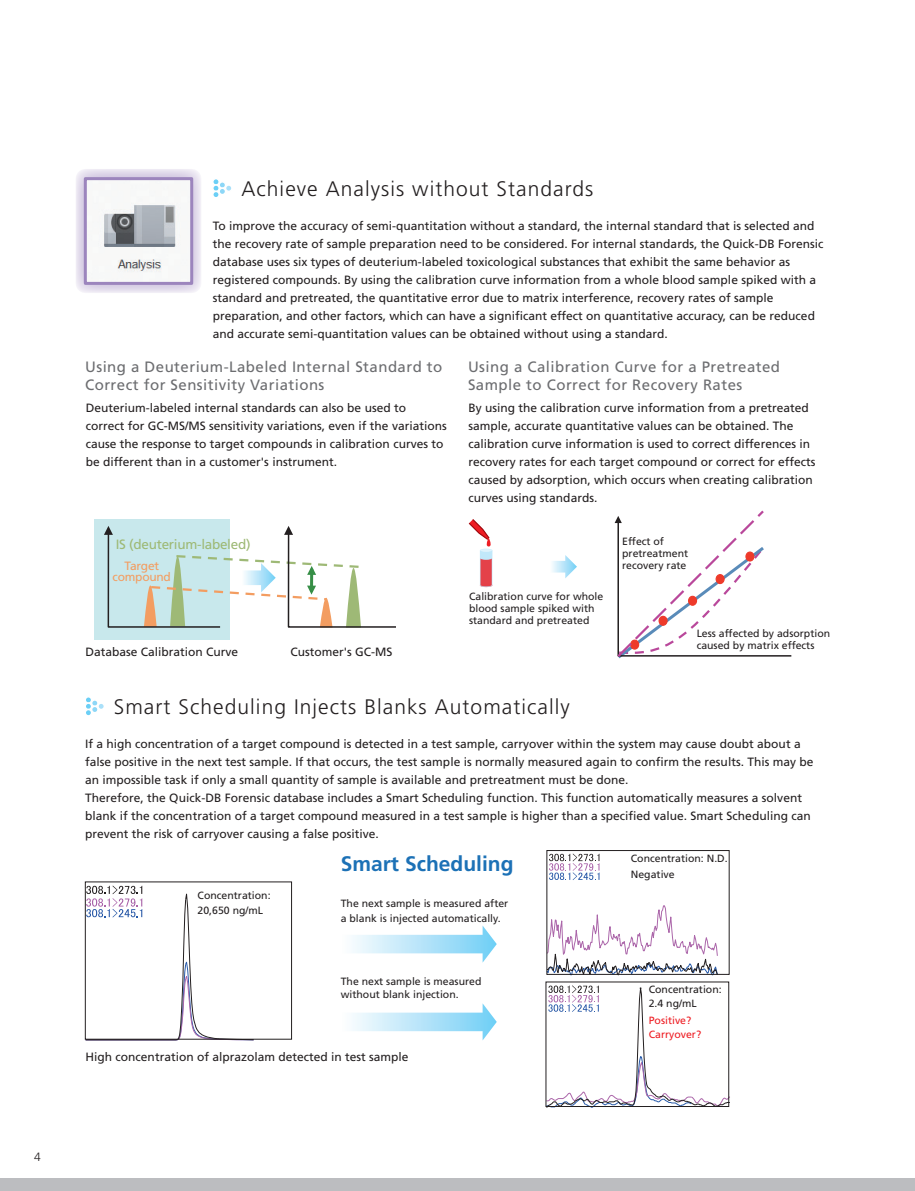
<style>
.page{position:relative;width:915px;height:1191px;background:#fff}
.page>*{position:absolute;margin:0;border:0;box-sizing:border-box;transform-origin:0 0}
.t1{font:300 21px "Frutiger";letter-spacing:.05em;color:#231f20}
.t2{font:700 21px "Frutiger LT Std";color:#1c71b6}
.t3{font:15px/18px "Frutiger LT Std";letter-spacing:.03em;color:#6c6d70}
.t4{font:13.5px "Frutiger LT Std";letter-spacing:-.02em;color:#9eb975}
.t5{font:12px/18px "Frutiger LT Std";color:#231f20}
.t6{font:12px/10.5px "Frutiger LT Std";letter-spacing:-.02em;color:#f39d61;text-align:center}
.t7{font:300 12px "Frutiger LT Std";color:#231f20}
.t8{font:10.5px/12px "Frutiger LT Std";color:#231f20}
.t9{font:10.5px/13.5px "Frutiger LT Std";color:#ee1d23}
</style>
<div class="page">
<div style="left:94px;top:519px;width:135px;height:120px;background:#c8e8ec"></div>
<hr style="left:617px;top:655px;width:174px;height:1px;background:#231f20">
<svg style="left:614px;top:510px;width:153px;height:149px"></svg>
<svg style="left:85px;top:885px;width:169px;height:155px"></svg>
<div style="left:85px;top:881px;width:207px;height:158px;border:1px solid #231f20"></div>
<svg style="left:546px;top:905px;width:171px;height:70px"></svg>
<div style="left:546px;top:850px;width:183px;height:124px;border:1px solid #231f20"></div>
<svg style="left:545px;top:984px;width:185px;height:124px"></svg>
<div style="left:212px;top:178px;width:8px;height:8px;border:2px solid #fff;border-radius:50%"></div>
<div style="left:212px;top:184px;width:8px;height:8px;border:2px solid #fff;border-radius:50%"></div>
<div style="left:213px;top:191px;width:6px;height:7px;background:#6bcff6;border-radius:50%"></div>
<div style="left:212px;top:191px;width:8px;height:7px;border:2px solid #fff;border-radius:50%"></div>
<svg style="left:213px;top:179px;width:10px;height:12px"></svg>
<div style="left:218px;top:181px;width:8px;height:8px;border:2px solid #fff;border-radius:50%"></div>
<div style="left:219px;top:188px;width:6px;height:7px;background:#8dd7f7;border-radius:50%"></div>
<div style="left:218px;top:187px;width:8px;height:8px;border:2px solid #fff;border-radius:50%"></div>
<div style="left:225px;top:185px;width:7px;height:6px;background:#aae0f9;border-radius:50%"></div>
<div style="left:225px;top:184px;width:7px;height:8px;border:2px solid #fff;border-radius:50%"></div>
<div style="left:85px;top:696px;width:7px;height:7px;background:#6bcff6;border-radius:50%"></div>
<div style="left:84px;top:696px;width:8px;height:8px;border:2px solid #fff;border-radius:50%"></div>
<div style="left:85px;top:703px;width:7px;height:6px;background:#6bcff6;border-radius:50%"></div>
<div style="left:84px;top:702px;width:8px;height:8px;border:2px solid #fff;border-radius:50%"></div>
<div style="left:85px;top:709px;width:7px;height:7px;background:#6bcff6;border-radius:50%"></div>
<div style="left:84px;top:709px;width:8px;height:7px;border:2px solid #fff;border-radius:50%"></div>
<div style="left:91px;top:699px;width:8px;height:8px;border:2px solid #fff;border-radius:50%"></div>
<div style="left:91px;top:705px;width:8px;height:8px;border:2px solid #fff;border-radius:50%"></div>
<svg style="left:92px;top:700px;width:10px;height:12px"></svg>
<div style="left:97px;top:702px;width:8px;height:8px;border:2px solid #fff;border-radius:50%"></div>
<svg style="left:352px;top:1003px;width:144px;height:37px"></svg>
<svg style="left:352px;top:925px;width:144px;height:37px"></svg>
<img style="left:98px;top:203px;width:83px;height:70px">
<div style="left:84px;top:177px;width:109px;height:108px;border:3px solid #9c85bd"></div>
<svg style="left:468px;top:519px;width:24px;height:68px"></svg>
<svg style="left:104px;top:526px;width:292px;height:102px"></svg>
<svg style="left:552px;top:555px;width:24px;height:23px"></svg>
<svg style="left:549px;top:853px;width:50px;height:27px"></svg>
<div style="left:0;top:1178px;width:914px;height:13px;background:#bcbdc0"></div>
<p class="t7" style="left:34px;top:1150px;width:8px">4</p>
<h1 class="t1" style="left:241px;top:177px;width:353px">Achieve Analysis without Standards</h1>
<p class="t5" style="left:213px;top:217px;width:612px">To improve the accuracy of semi-quantitation without a standard, the internal standard that is selected and the recovery rate of sample preparation need to be considered. For internal standards, the Quick-DB Forensic database uses six types of deuterium-labeled toxicological substances that exhibit the same behavior as registered compounds. By using the calibration curve information from a whole blood sample spiked with a standard and pretreated, the quantitative error due to matrix interference, recovery rates of sample preparation, and other factors, which can have a significant effect on quantitative accuracy, can be reduced and accurate semi-quantitation values can be obtained without using a standard.</p>
<p class="t3" style="left:85px;top:358px;width:359px">Using a Deuterium-Labeled Internal Standard to<br>Correct for Sensitivity Variations</p>
<p class="t3" style="left:468px;top:358px;width:313px">Using a Calibration Curve for a Pretreated<br>Sample to Correct for Recovery Rates</p>
<p class="t5" style="left:468px;top:399px;width:348px">By using the calibration curve information from a pretreated sample, accurate quantitative values can be obtained. The calibration curve information is used to correct differences in recovery rates for each target compound or correct for effects caused by adsorption, which occurs when creating calibration curves using standards.</p>
<p class="t5" style="left:86px;top:399px;width:362px">Deuterium-labeled internal standards can also be used to correct for GC-MS/MS sensitivity variations, even if the variations cause the response to target compounds in calibration curves to be different than in a customer's instrument.</p>
<p class="t4" style="left:116px;top:536px;width:136px">IS (deuterium-labeled)</p>
<p class="t6" style="left:113px;top:561px;width:60px">Target compound</p>
<p class="t5" style="left:85px;top:643px;width:154px">Database Calibration Curve</p>
<p class="t5" style="left:290px;top:643px;width:103px">Customer's GC-MS</p>
<p class="t8" style="left:469px;top:590px;width:136px">Calibration curve for whole blood sample spiked with standard and pretreated</p>
<p class="t8" style="left:622px;top:535px;width:67px">Effect of pretreatment recovery rate</p>
<p class="t8" style="left:696px;top:627px;width:135px">Less affected by adsorption caused by matrix effects</p>
<h1 class="t1" style="left:114px;top:695px;width:457px">Smart Scheduling Injects Blanks Automatically</h1>
<p class="t5" style="left:85px;top:735px;width:729px">If a high concentration of a target compound is detected in a test sample, carryover within the system may cause doubt about a false positive in the next test sample. If that occurs, the test sample is normally measured again to confirm the results. This may be an impossible task if only a small quantity of sample is available and pretreatment must be done.<br>Therefore, the Quick-DB Forensic database includes a Smart Scheduling function. This function automatically measures a solvent blank if the concentration of a target compound measured in a test sample is higher than a specified value. Smart Scheduling can prevent the risk of carryover causing a false positive.</p>
<p class="t8" style="left:197px;top:888px;width:74px;line-height:15px">Concentration:<br>20,650 ng/mL</p>
<h1 class="t2" style="left:340px;top:851px;width:174px">Smart Scheduling</h1>
<p class="t8" style="left:340px;top:896px;width:169px;line-height:15px">The next sample is measured after a blank is injected automatically.</p>
<p class="t8" style="left:340px;top:975px;width:142px;line-height:12.6px">The next sample is measured without blank injection.</p>
<p class="t5" style="left:86px;top:1048px;width:324px">High concentration of alprazolam detected in test sample</p>
<p class="t8" style="left:630px;top:851px;width:98px;line-height:15.3px">Concentration: N.D.<br>Negative</p>
<p class="t8" style="left:648px;top:983px;width:74px;line-height:13.5px">Concentration:<br>2.4 ng/mL</p>
<p class="t9" style="left:648px;top:1013px;width:54px">Positive?<br>Carryover?</p>
</div>
